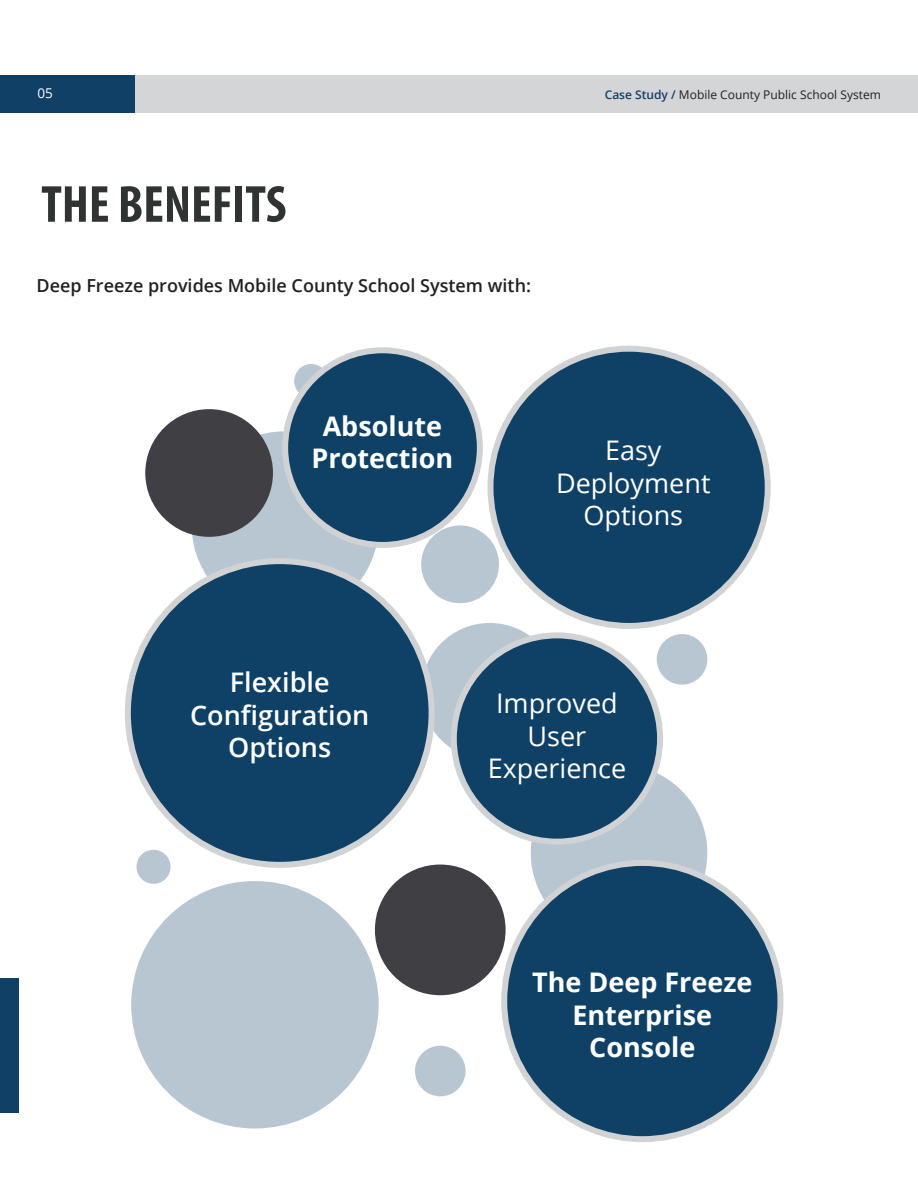
<style>
.page{position:relative;width:918px;height:1188px;background:#fff}
.page>*{position:absolute;margin:0;border:0;box-sizing:border-box;transform-origin:0 0}
.t1{font:700 condensed 52.5px "Myriad Pro";color:#313232}
.t2{font:700 27px/32.4px "Open Sans";color:#fff;text-align:center}
.t3{font:27px/32.4px "Open Sans";color:#fff;text-align:center}
.t4{font:600 27px/32.4px "Open Sans";color:#fff;text-align:center}
.t5{font:600 18px "Open Sans";color:#231f20}
.t6{font:13.5px "Open Sans";color:#fff}
.t7{font:12px "Open Sans";color:#231f20}
.s1{font-weight:600;color:#104066}
</style>
<div class="page">
<div style="left:0;top:75px;width:918px;height:38px;background:#d4d5d7"></div>
<div style="left:0;top:75px;width:135px;height:38px;background:#104066"></div>
<div style="left:0;top:978px;width:19px;height:135px;background:#104066"></div>
<svg style="left:294px;top:364px;width:34px;height:34px"></svg>
<div style="left:531px;top:765px;width:176px;height:176px;background:#b7c6d1;border-radius:50%"></div>
<svg style="left:421px;top:623px;width:137px;height:137px;background:#b9c7d1"></svg>
<svg style="left:192px;top:431px;width:187px;height:187px;background:#b9c6d1"></svg>
<div style="left:490px;top:349px;width:278px;height:277px;background:#0f4167;border-radius:50%"></div>
<div style="left:487px;top:346px;width:284px;height:283px;border:6px solid #d1d2d4;border-radius:50%"></div>
<div style="left:128px;top:561px;width:304px;height:304px;background:#0f4167;border-radius:50%"></div>
<div style="left:454px;top:635px;width:206px;height:207px;background:#0f4167;border-radius:50%"></div>
<div style="left:451px;top:632px;width:212px;height:213px;border:6px solid #d1d2d4;border-radius:50%"></div>
<div style="left:657px;top:634px;width:50px;height:51px;background:#b7c6d1;border-radius:50%"></div>
<div style="left:415px;top:1046px;width:51px;height:50px;background:#b7c6d1;border-radius:50%"></div>
<div style="left:136px;top:850px;width:35px;height:34px;background:#b7c6d1;border-radius:50%"></div>
<div style="left:504px;top:863px;width:276px;height:276px;background:#0f4167;border-radius:50%"></div>
<div style="left:501px;top:860px;width:282px;height:282px;border:6px solid #d1d2d4;border-radius:50%"></div>
<div style="left:131px;top:881px;width:248px;height:247px;background:#b7c6d1;border-radius:50%"></div>
<div style="left:375px;top:865px;width:131px;height:130px;background:#403f44;border-radius:50%"></div>
<div style="left:285px;top:350px;width:195px;height:195px;background:#0f4167;border-radius:50%"></div>
<div style="left:282px;top:347px;width:201px;height:201px;border:6px solid #d1d2d4;border-radius:50%"></div>
<div style="left:145px;top:409px;width:128px;height:128px;background:#403f44;border-radius:50%"></div>
<div style="left:421px;top:525px;width:78px;height:78px;background:#b7c6d1;border-radius:50%"></div>
<p class="t6" style="left:37px;top:84px;width:17px">05</p>
<h1 class="t1" style="left:41px;top:171px;width:247px">THE BENEFITS</h1>
<p class="t5" style="left:36px;top:274px;width:496px">Deep Freeze provides Mobile County School System with:</p>
<p class="t7" style="left:605px;top:86px;width:278px"><span class="s1">Case Study /</span> Mobile County Public School System</p>
<p class="t2" style="left:311px;top:409px;width:143px">Absolute<br>Protection</p>
<p class="t3" style="left:556px;top:434px;width:156px">Easy<br>Deployment<br>Options</p>
<p class="t4" style="left:190px;top:666px;width:181px">Flexible<br>Configuration<br>Options</p>
<p class="t3" style="left:488px;top:687px;width:140px">Improved<br>User<br>Experience</p>
<p class="t2" style="left:532px;top:966px;width:222px">The Deep Freeze<br>Enterprise<br>Console</p>
</div>
